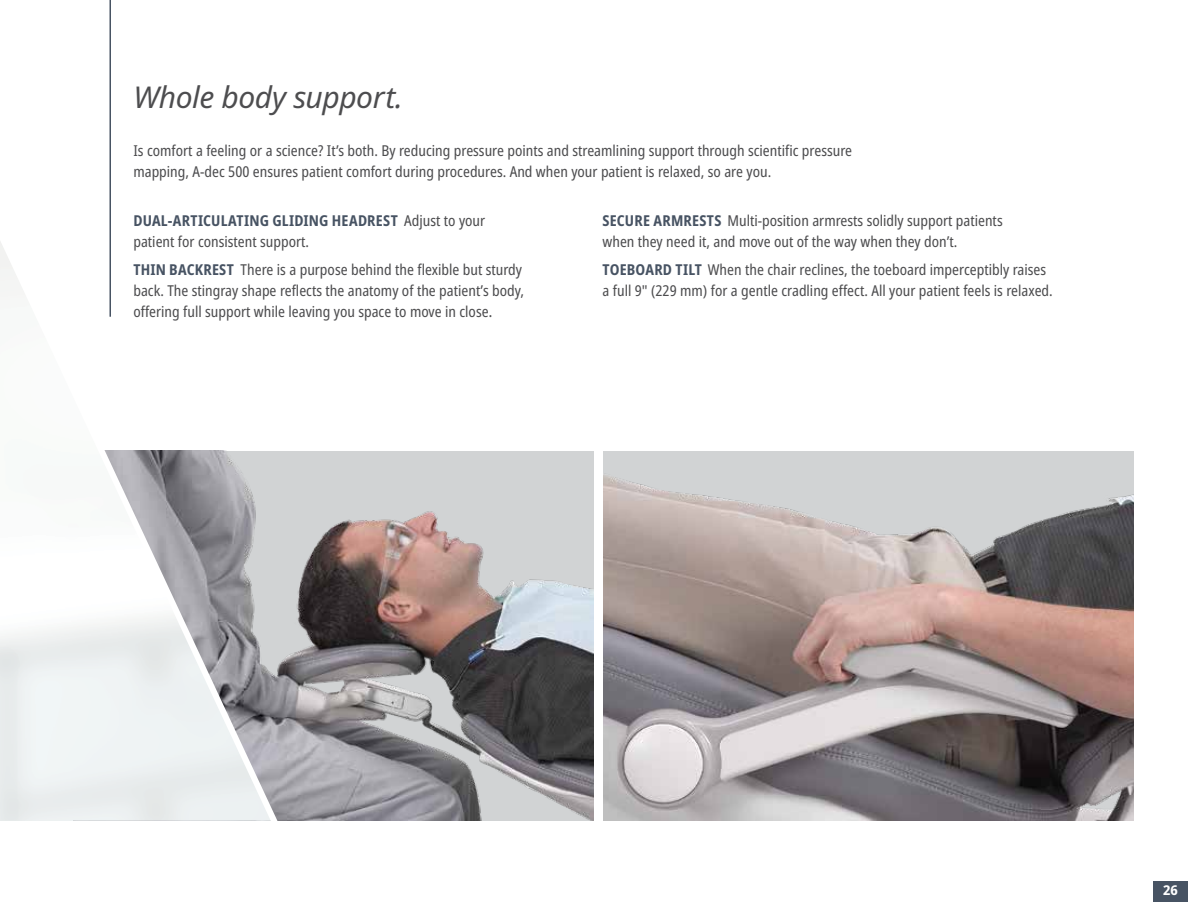
<style>
.page{position:relative;width:1188px;height:918px;background:#fff}
.page>*{position:absolute;margin:0;border:0;box-sizing:border-box;transform-origin:0 0}
.t1{font:italic 30px "Noto Sans";letter-spacing:-.015em;color:#4d4d4f}
.t2{font:condensed 15px/21px "Noto Sans";color:#4d4d4f}
.t3{font:700 13.5px "Noto Sans Display";color:#fff}
.s1{font-weight:700;color:#475363}
.s2{font-weight:500;font-stretch:extra-condensed}
</style>
<div class="page">
<img style="left:314px;top:451px;width:279px;height:369px">
<img style="left:603px;top:451px;width:531px;height:370px">
<svg style="left:0;top:90px;width:314px;height:731px"></svg>
<hr style="left:110px;top:0;width:1px;height:317px;background:#475363">
<div style="left:1153px;top:881px;width:35px;height:21px;background:#475363"></div>
<h1 class="t1" style="left:133px;top:75px;width:271px">Whole body support.</h1>
<p class="t2" style="left:133px;top:140px;width:720px">Is comfort a feeling or a science? It’s both. By reducing pressure points and streamlining support through scientific pressure mapping, A-dec 500 ensures patient comfort during procedures. And when your patient is relaxed, so are you.</p>
<p class="t2" style="left:133px;top:210px;width:353px"><span class="s1">DUAL-ARTICULATING GLIDING HEADREST</span> Adjust to your patient for consistent support.</p>
<p class="t2" style="left:133px;top:259px;width:392px"><span class="s1">THIN BACKREST</span> There is a purpose behind the flexible but sturdy back. The stingray shape reflects the anatomy of the patient’s body, offering full support while leaving you space to move in close<span class="s2">.</span></p>
<p class="t2" style="left:603px;top:210px;width:402px"><span class="s1">SECURE ARMRESTS</span> Multi-position armrests solidly support patients when they need it, and move out of the way when they don’t.</p>
<p class="t2" style="left:603px;top:259px;width:452px"><span class="s1">TOEBOARD TILT</span> When the chair reclines, the toeboard imperceptibly raises a full 9" (229 mm) for a gentle cradling effect. All your patient feels is relaxed.</p>
<p class="t3" style="left:1163px;top:881px;width:16px">26</p>
</div>
